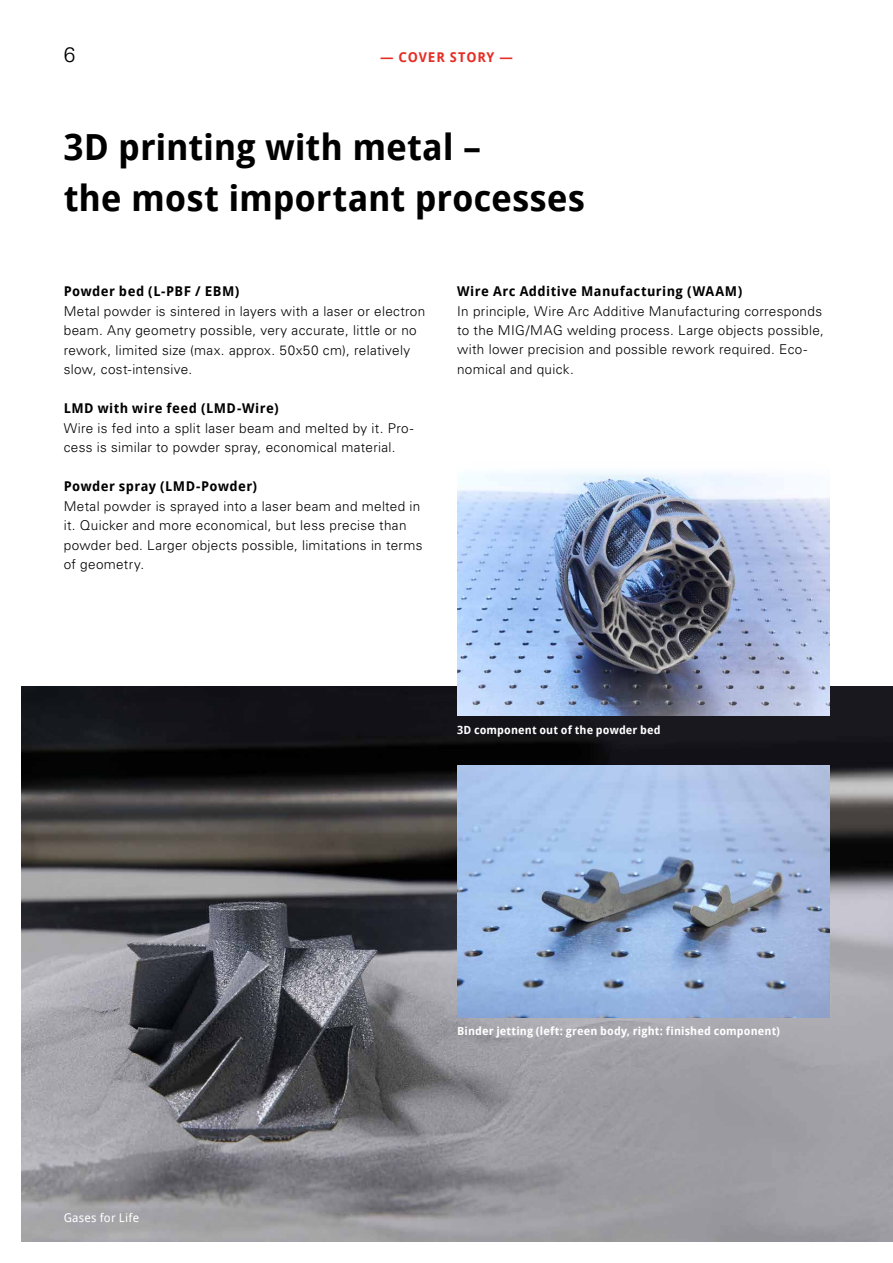
<style>
.page{position:relative;width:893px;height:1263px;background:#fff}
.page>*{position:absolute;margin:0;border:0;box-sizing:border-box;transform-origin:0 0}
.t1{font:700 36px/51px "Droid Sans";letter-spacing:-.005em;color:#000}
.t2{font:300 21px "Univers CE";color:#000}
.t3{font:300 13.5px/19.5px "Univers CE";letter-spacing:.025em;color:#000}
.t4{font:700 13.5px "Droid Sans";letter-spacing:.035em;color:#000}
.t5{font:700 13.5px "Droid Sans";letter-spacing:.065em;color:#e62d24}
.t6{font:12px "Droid Sans";letter-spacing:.02em;color:#fff}
.t7{font:700 11.25px "Droid Sans";letter-spacing:.01em;color:#fff}
</style>
<div class="page">
<img style="left:21px;top:686px;width:872px;height:556px">
<img style="left:457px;top:765px;width:372px;height:253px">
<img style="left:457px;top:471px;width:372px;height:244px">
<h2 class="t2" style="left:64px;top:43px;width:13px">6</h2>
<p class="t5" style="left:380px;top:49px;width:134px">— COVER STORY —</p>
<h1 class="t1" style="left:64px;top:122px;width:523px">3D printing with metal –<br>the most important processes</h1>
<p class="t4" style="left:64px;top:283px;width:177px">Powder bed (L-PBF / EBM)</p>
<p class="t3" style="left:64px;top:301px;width:363px">Metal powder is sintered in layers with a laser or electron beam. Any geometry possible, very accurate, little or no rework, limited size (max. approx. 50x50 cm), relatively slow, cost-intensive.</p>
<p class="t4" style="left:64px;top:400px;width:216px">LMD with wire feed (LMD-Wire)</p>
<p class="t3" style="left:64px;top:418px;width:351px">Wire is fed into a split laser beam and melted by it. Pro&shy;cess is similar to powder spray, economical material.</p>
<p class="t4" style="left:64px;top:478px;width:195px">Powder spray (LMD-Powder)</p>
<p class="t3" style="left:64px;top:496px;width:360px">Metal powder is sprayed into a laser beam and melted in it. Quicker and more economical, but less precise than powder bed. Larger objects possible, limitations in terms of geometry.</p>
<p class="t4" style="left:457px;top:283px;width:287px">Wire Arc Additive Manufacturing (WAAM)</p>
<p class="t3" style="left:457px;top:301px;width:368px">In principle, Wire Arc Additive Manufacturing corresponds to the MIG/MAG welding process. Large objects possible, with lower precision and possible rework required. Eco&shy;nomical and quick.</p>
<p class="t7" style="left:457px;top:723px;width:205px">3D component out of the powder bed</p>
<p class="t6" style="left:64px;top:1211px;width:77px">Gases for Life</p>
<p class="t7" style="left:457px;top:1024px;width:324px">Binder jetting (left: green body, right: finished component)</p>
</div>
